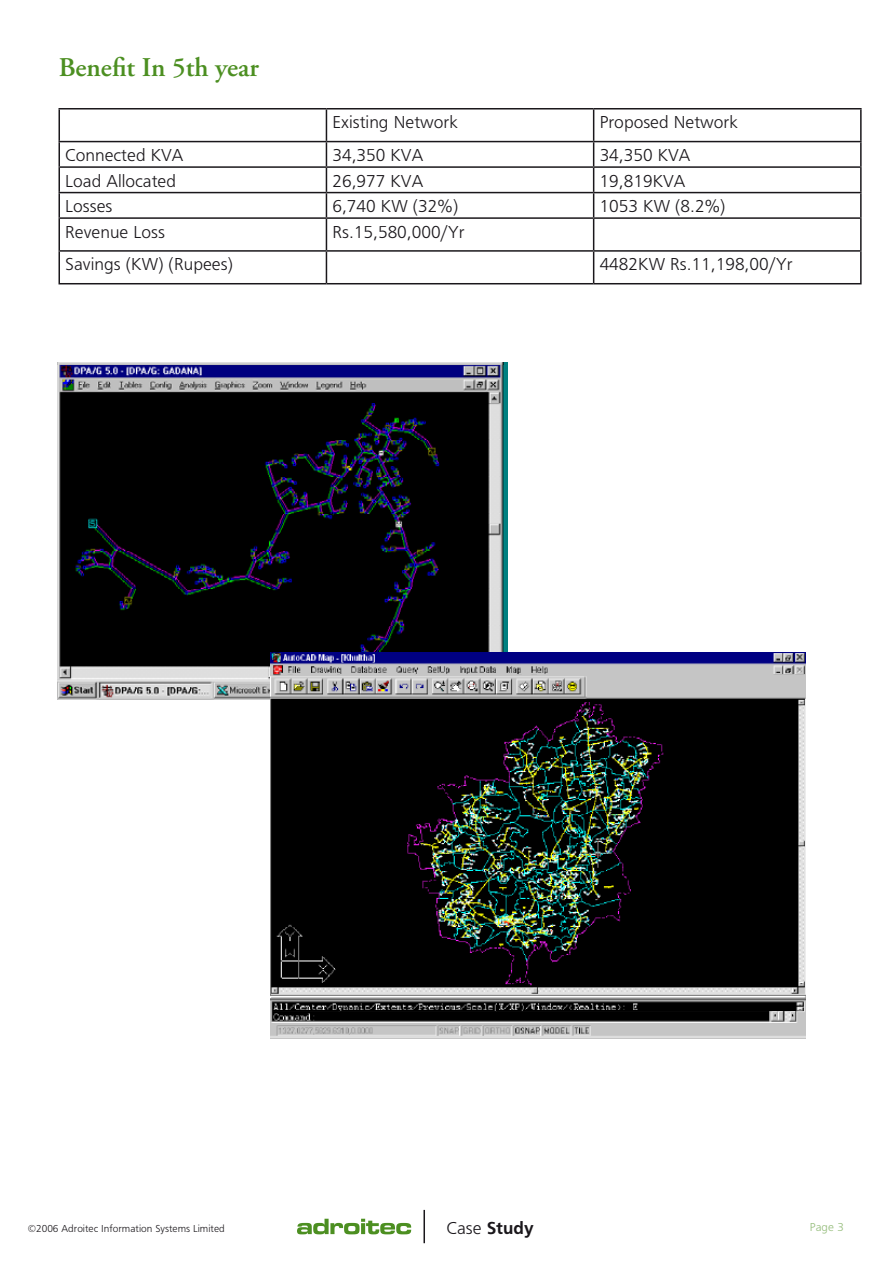
<style>
.page{position:relative;width:893px;height:1263px;background:#fff}
.page>*{position:absolute;margin:0;border:0;box-sizing:border-box;transform-origin:0 0}
.t1{font:600 27px "Adobe Garamond Pro";color:#4c8f21}
.t2{font:18px "Frugal Sans";color:#1a171b}
.t3{font:700 18px "Frugal Sans";color:#1a171b}
.t4{font:12px "Frugal Sans";color:#94bc7a}
.t5{font:10.5px "Frugal Sans";color:#1a171b}
.s1{font-weight:400}
</style>
<div class="page">
<svg style="left:297px;top:1219px;width:114px;height:15px"></svg>
<hr style="left:423px;top:1210px;width:2px;height:33px;background:#1a171b">
<hr style="left:58px;top:108px;width:268px;height:2px;background:#1a171b">
<hr style="left:58px;top:110px;width:2px;height:31px;background:#1a171b">
<hr style="left:326px;top:108px;width:268px;height:2px;background:#1a171b">
<hr style="left:326px;top:110px;width:1px;height:31px;background:#1a171b">
<hr style="left:594px;top:108px;width:268px;height:2px;background:#1a171b">
<hr style="left:593px;top:110px;width:1px;height:31px;background:#1a171b">
<hr style="left:860px;top:110px;width:2px;height:31px;background:#1a171b">
<hr style="left:58px;top:141px;width:268px;height:1px;background:#1a171b">
<hr style="left:58px;top:142px;width:2px;height:24px;background:#1a171b">
<hr style="left:326px;top:141px;width:268px;height:1px;background:#1a171b">
<hr style="left:594px;top:141px;width:268px;height:1px;background:#1a171b">
<hr style="left:860px;top:142px;width:2px;height:24px;background:#1a171b">
<hr style="left:58px;top:166px;width:268px;height:2px;background:#1a171b">
<hr style="left:58px;top:168px;width:2px;height:24px;background:#1a171b">
<hr style="left:326px;top:166px;width:268px;height:2px;background:#1a171b">
<hr style="left:594px;top:166px;width:268px;height:2px;background:#1a171b">
<hr style="left:860px;top:168px;width:2px;height:24px;background:#1a171b">
<hr style="left:58px;top:192px;width:268px;height:1px;background:#1a171b">
<hr style="left:58px;top:193px;width:2px;height:24px;background:#1a171b">
<hr style="left:326px;top:192px;width:268px;height:1px;background:#1a171b">
<svg style="left:326px;top:142px;width:1px;height:75px"></svg>
<hr style="left:594px;top:192px;width:268px;height:1px;background:#1a171b">
<svg style="left:593px;top:142px;width:1px;height:75px"></svg>
<hr style="left:860px;top:193px;width:2px;height:24px;background:#1a171b">
<hr style="left:58px;top:217px;width:268px;height:2px;background:#1a171b">
<hr style="left:58px;top:219px;width:2px;height:31px;background:#1a171b">
<hr style="left:326px;top:217px;width:268px;height:2px;background:#1a171b">
<hr style="left:326px;top:219px;width:1px;height:31px;background:#1a171b">
<hr style="left:594px;top:217px;width:268px;height:2px;background:#1a171b">
<hr style="left:593px;top:219px;width:1px;height:31px;background:#1a171b">
<hr style="left:860px;top:219px;width:2px;height:31px;background:#1a171b">
<hr style="left:58px;top:250px;width:268px;height:2px;background:#1a171b">
<hr style="left:58px;top:252px;width:2px;height:31px;background:#1a171b">
<hr style="left:326px;top:250px;width:268px;height:2px;background:#1a171b">
<hr style="left:326px;top:252px;width:1px;height:31px;background:#1a171b">
<hr style="left:594px;top:250px;width:268px;height:2px;background:#1a171b">
<hr style="left:593px;top:252px;width:1px;height:31px;background:#1a171b">
<hr style="left:860px;top:252px;width:2px;height:31px;background:#1a171b">
<hr style="left:58px;top:283px;width:268px;height:1px;background:#1a171b">
<hr style="left:326px;top:283px;width:268px;height:1px;background:#1a171b">
<hr style="left:594px;top:283px;width:268px;height:1px;background:#1a171b">
<img style="left:58px;top:363px;width:449px;height:337px">
<img style="left:270px;top:653px;width:536px;height:386px">
<h1 class="t1" style="left:59px;top:51px;width:202px">Benefit In 5th year</h1>
<p class="t2" style="left:332px;top:112px;width:127px">Existing Network</p>
<p class="t2" style="left:600px;top:112px;width:140px">Proposed Network</p>
<p class="t2" style="left:65px;top:145px;width:120px">Connected KVA</p>
<p class="t2" style="left:332px;top:145px;width:92px">34,350 KVA</p>
<p class="t2" style="left:600px;top:145px;width:92px">34,350 KVA</p>
<p class="t2" style="left:65px;top:170px;width:112px">Load Allocated</p>
<p class="t2" style="left:332px;top:170px;width:92px">26,977 KVA</p>
<p class="t2" style="left:600px;top:170px;width:87px">1 9,81 9KVA</p>
<p class="t2" style="left:65px;top:196px;width:49px">Losses</p>
<p class="t2" style="left:332px;top:196px;width:127px">6,740 KW (32%)</p>
<p class="t2" style="left:600px;top:196px;width:127px">1 053 KW (8.2%)</p>
<p class="t2" style="left:65px;top:221px;width:101px">Revenue Loss</p>
<p class="t2" style="left:332px;top:221px;width:134px">Rs.1 5,580,000/Yr</p>
<p class="t2" style="left:65px;top:254px;width:169px">Savings (KW) (Rupees)</p>
<p class="t2" style="left:600px;top:254px;width:195px">4482KW Rs.11 ,1 98,00/Yr</p>
<p class="t5" style="left:28px;top:1223px;width:199px">©2006 Adroitec Information Systems Limited</p>
<p class="t3" style="left:446px;top:1218px;width:89px"><span class="s1">Case</span> Study</p>
<p class="t4" style="left:810px;top:1220px;width:26px">Page</p>
</div>
